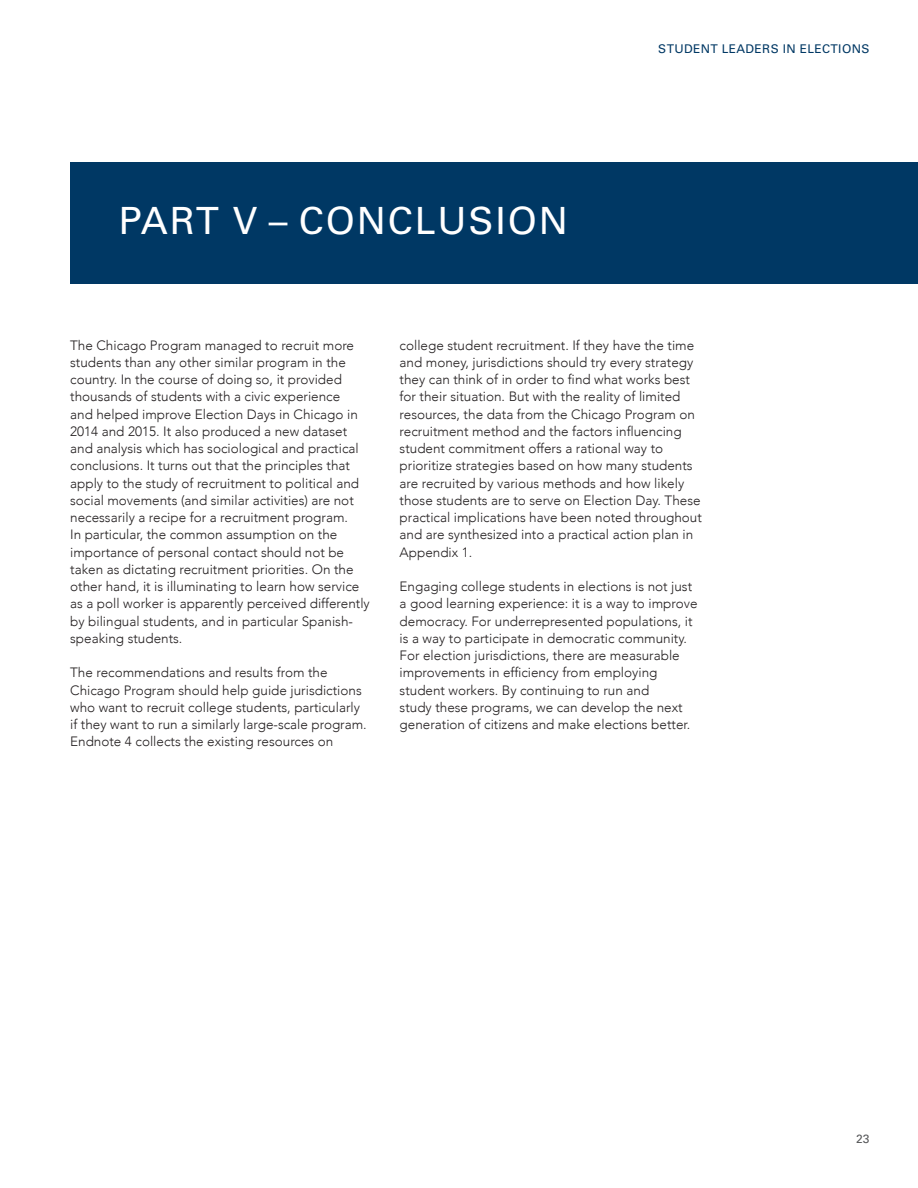
<style>
.page{position:relative;width:918px;height:1188px;background:#fff}
.page>*{position:absolute;margin:0;border:0;box-sizing:border-box;transform-origin:0 0}
.t1{font:37.5px "Univers";letter-spacing:.05em;color:#fff}
.t2{font:300 13.5px/17.2px "Avenir";color:#231f20}
.t3{font:12px "Univers";letter-spacing:.03em;color:#003864}
.t4{font:12px "Univers";color:#57585a}
</style>
<div class="page">
<div style="left:70px;top:162px;width:848px;height:121px;background:#003864"></div>
<p class="t1" style="left:119px;top:199px;width:451px">PART V – CONCLUSION</p>
<p class="t3" style="left:658px;top:42px;width:213px">STUDENT LEADERS IN ELECTIONS</p>
<p class="t2" style="left:70px;top:336px;width:301px">The Chicago Program managed to recruit more students than any other similar program in the country. In the course of doing so, it provided thousands of students with a civic experience<br>and helped improve Election Days in Chicago in 2014 and 2015. It also produced a new dataset and analysis which has sociological and practical conclusions. It turns out that the principles that apply to the study of recruitment to political and social movements (and similar activities) are not necessarily a recipe for a recruitment program.<br>In particular, the common assumption on the importance of personal contact should not be taken as dictating recruitment priorities. On the other hand, it is illuminating to learn how service as a poll worker is apparently perceived differently by bilingual students, and in particular Spanish&shy;speaking students.</p>
<p class="t2" style="left:70px;top:664px;width:298px">The recommendations and results from the Chicago Program should help guide jurisdictions who want to recruit college students, particularly if they want to run a similarly large-scale program.<br>Endnote 4 collects the existing resources on</p>
<p class="t2" style="left:400px;top:336px;width:304px">college student recruitment. If they have the time and money, jurisdictions should try every strategy they can think of in order to find what works best for their situation. But with the reality of limited resources, the data from the Chicago Program on recruitment method and the factors influencing student commitment offers a rational way to prioritize strategies based on how many students are recruited by various methods and how likely those students are to serve on Election Day. These practical implications have been noted throughout and are synthesized into a practical action plan in Appendix 1.</p>
<p class="t2" style="left:400px;top:578px;width:299px">Engaging college students in elections is not just a good learning experience: it is a way to improve democracy. For underrepresented populations, it is a way to participate in democratic community.<br>For election jurisdictions, there are measurable improvements in efficiency from employing student workers. By continuing to run and<br>study these programs, we can develop the next generation of citizens and make elections better.</p>
<p class="t4" style="left:856px;top:1131px;width:15px">23</p>
</div>
